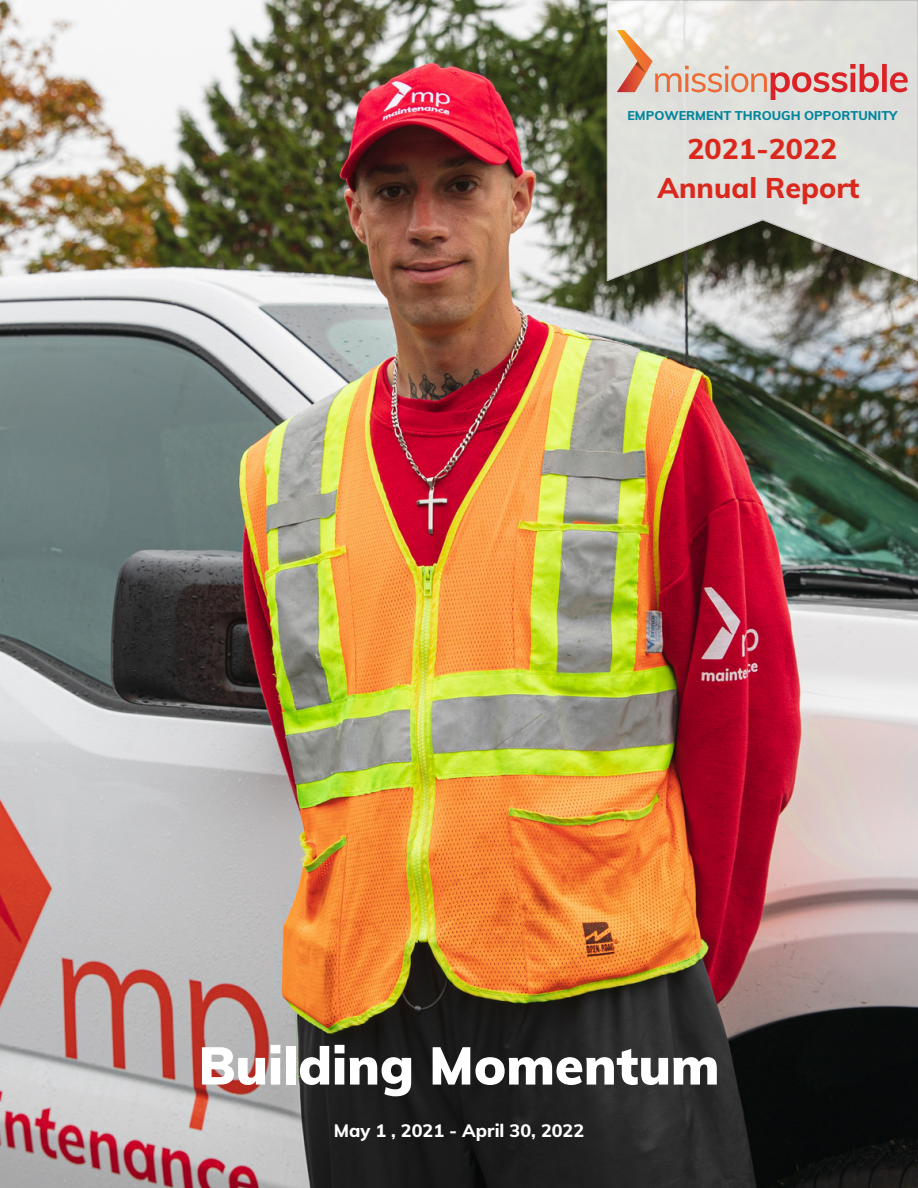
<style>
.page{position:relative;width:918px;height:1188px;background:#fff}
.page>*{position:absolute;margin:0;border:0;box-sizing:border-box;transform-origin:0 0}
.t1{font:900 52.5px "Muli";color:#fff}
.t2{font:800 28.5px/39.3px "Muli";color:#da291c;text-align:center}
.t3{font:800 18px "Muli";color:#fff}
.t4{font:800 12.75px "Muli";color:#00859b}
</style>
<div class="page">
<img style="left:0;top:0;width:918px;height:1188px">
<svg style="left:607px;top:0;width:311px;height:281px;background:#c9cac4"></svg>
<img style="left:617px;top:31px;width:290px;height:69px">
<p class="t4" style="left:627px;top:107px;width:272px">EMPOWERMENT THROUGH OPPORTUNITY</p>
<h2 class="t2" style="left:657px;top:128px;width:204px">2021-2022<br>Annual Report</h2>
<h1 class="t1" style="left:199px;top:1032px;width:522px">Building Momentum</h1>
<h3 class="t3" style="left:334px;top:1119px;width:252px">May 1 , 2021 - April 30, 2022</h3>
</div>
